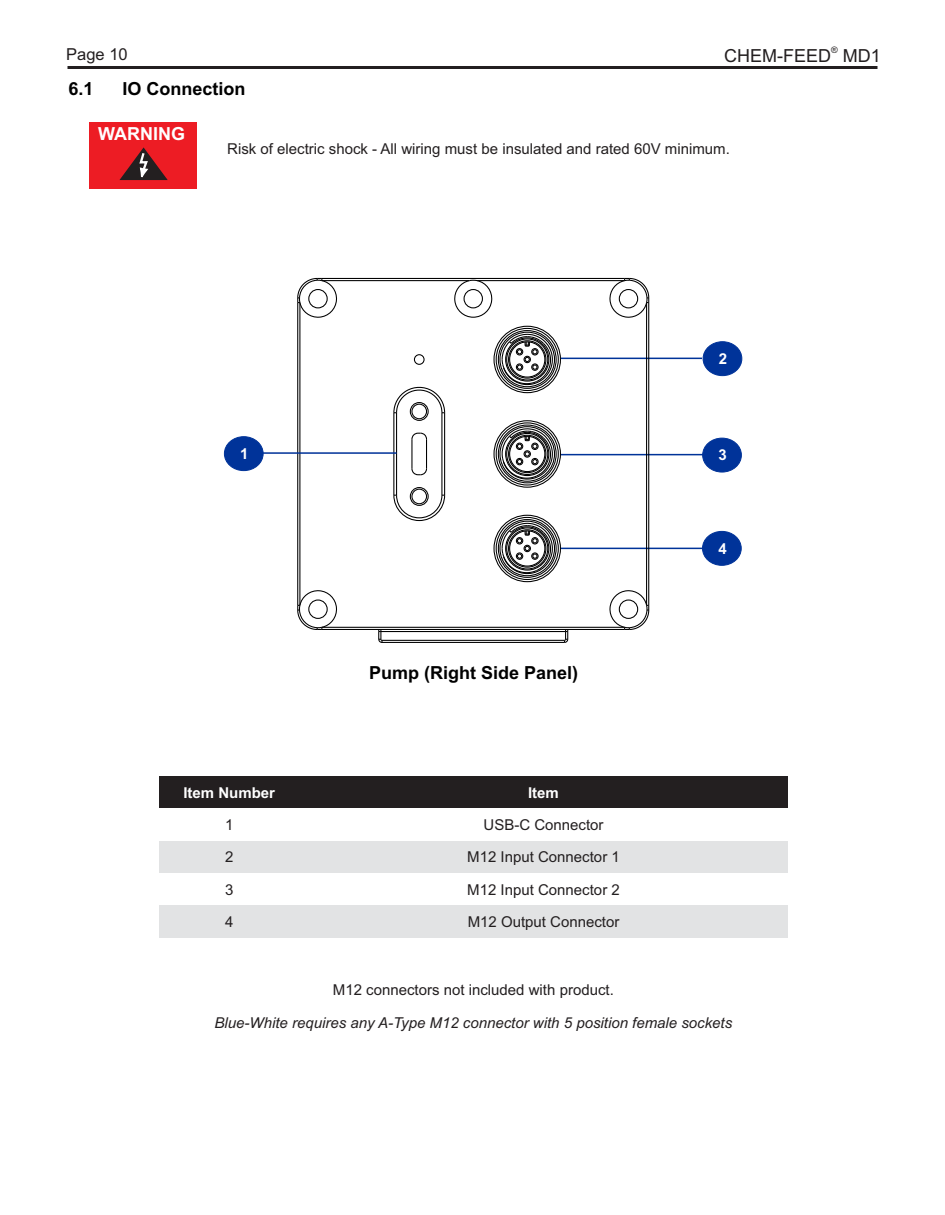
<style>
.page{position:relative;width:945px;height:1215px;background:#fff}
.page>*{position:absolute;margin:0;border:0;box-sizing:border-box;transform-origin:0 0}
.t1{font:700 18px "Arial";color:#000}
.t2{font:18px "Arial";color:#231f20}
.t3{font:700 18px "Arial";color:#fff}
.t4{font:16.5px "Arial";color:#231f20}
.t5{font:15px "Arial";color:#231f20}
.t6{font:italic 15px "Arial";color:#231f20}
.t7{font:700 15px "Arial";color:#fff}
.t8{font:9px "Arial";color:#231f20}
</style>
<div class="page">
<hr style="left:68px;top:66px;width:810px;height:3px;background:#231f20">
<div style="left:159px;top:776px;width:140px;height:33px;background:#231f20"></div>
<div style="left:299px;top:776px;width:489px;height:33px;background:#231f20"></div>
<div style="left:159px;top:841px;width:140px;height:32px;background:#e2e3e4"></div>
<div style="left:299px;top:841px;width:489px;height:32px;background:#e2e3e4"></div>
<div style="left:159px;top:906px;width:140px;height:32px;background:#e2e3e4"></div>
<div style="left:299px;top:906px;width:489px;height:32px;background:#e2e3e4"></div>
<hr style="left:561px;top:358px;width:141px;height:1px;background:#039">
<div style="left:703px;top:342px;width:39px;height:34px;background:#039;border:1px solid #039;border-radius:50%"></div>
<hr style="left:560px;top:548px;width:143px;height:1px;background:#039">
<hr style="left:560px;top:454px;width:144px;height:1px;background:#039">
<div style="left:702px;top:531px;width:39px;height:34px;background:#039;border:1px solid #039;border-radius:50%"></div>
<div style="left:703px;top:438px;width:39px;height:34px;background:#039;border:1px solid #039;border-radius:50%"></div>
<div style="left:90px;top:123px;width:107px;height:66px;background:#ed1c24"></div>
<svg style="left:119px;top:147px;width:49px;height:34px"></svg>
<div style="left:499px;top:426px;width:56px;height:56px;border:1px solid #000;border-radius:50%"></div>
<div style="left:496px;top:517px;width:63px;height:63px;border:1px solid #000;border-radius:50%"></div>
<div style="left:498px;top:519px;width:59px;height:59px;border:1px solid #000;border-radius:50%"></div>
<div style="left:496px;top:422px;width:63px;height:64px;border:1px solid #000;border-radius:50%"></div>
<div style="left:498px;top:425px;width:59px;height:58px;border:1px solid #000;border-radius:50%"></div>
<div style="left:498px;top:330px;width:59px;height:59px;border:1px solid #000;border-radius:50%"></div>
<svg style="left:501px;top:428px;width:53px;height:52px"></svg>
<svg style="left:501px;top:333px;width:53px;height:53px"></svg>
<svg style="left:501px;top:522px;width:53px;height:53px"></svg>
<div style="left:496px;top:328px;width:63px;height:63px;border:1px solid #000;border-radius:50%"></div>
<div style="left:494px;top:420px;width:67px;height:68px;border:1px solid #000;border-radius:50%"></div>
<div style="left:494px;top:326px;width:67px;height:67px;border:1px solid #000;border-radius:50%"></div>
<div style="left:494px;top:515px;width:67px;height:67px;border:1px solid #000;border-radius:50%"></div>
<hr style="left:322px;top:627px;width:303px;height:1px;background:#000">
<hr style="left:322px;top:629px;width:303px;height:1px;background:#000">
<hr style="left:441px;top:413px;width:1px;height:82px;background:#000">
<hr style="left:444px;top:413px;width:1px;height:82px;background:#000">
<hr style="left:297px;top:303px;width:1px;height:302px;background:#000">
<hr style="left:299px;top:303px;width:1px;height:302px;background:#000">
<svg style="left:393px;top:494px;width:53px;height:28px"></svg>
<hr style="left:396px;top:413px;width:1px;height:82px;background:#000">
<hr style="left:393px;top:413px;width:1px;height:82px;background:#000">
<hr style="left:322px;top:280px;width:147px;height:1px;background:#000">
<hr style="left:322px;top:278px;width:303px;height:1px;background:#000">
<hr style="left:477px;top:280px;width:148px;height:1px;background:#000">
<svg style="left:454px;top:279px;width:40px;height:39px"></svg>
<div style="left:464px;top:289px;width:19px;height:19px;border:1px solid #000;border-radius:50%"></div>
<svg style="left:608px;top:590px;width:42px;height:40px"></svg>
<svg style="left:393px;top:386px;width:53px;height:28px"></svg>
<svg style="left:297px;top:589px;width:40px;height:41px"></svg>
<div style="left:308px;top:600px;width:20px;height:19px;border:1px solid #000;border-radius:50%"></div>
<svg style="left:609px;top:277px;width:41px;height:42px"></svg>
<svg style="left:297px;top:277px;width:41px;height:41px"></svg>
<div style="left:308px;top:289px;width:20px;height:19px;border:1px solid #000;border-radius:50%"></div>
<hr style="left:646px;top:303px;width:1px;height:302px;background:#000">
<hr style="left:648px;top:303px;width:1px;height:302px;background:#000">
<div style="left:414px;top:354px;width:11px;height:11px;border:1px solid #000;border-radius:50%"></div>
<div style="left:411px;top:404px;width:16px;height:15px;border:1px solid #000;border-radius:50%"></div>
<div style="left:410px;top:402px;width:19px;height:19px;border:1px solid #000;border-radius:50%"></div>
<div style="left:411px;top:489px;width:16px;height:15px;border:1px solid #000;border-radius:50%"></div>
<div style="left:410px;top:487px;width:19px;height:19px;border:1px solid #000;border-radius:50%"></div>
<hr style="left:426px;top:439px;width:1px;height:30px;background:#000">
<svg style="left:411px;top:468px;width:17px;height:8px"></svg>
<hr style="left:411px;top:439px;width:1px;height:30px;background:#000">
<svg style="left:411px;top:432px;width:17px;height:8px"></svg>
<hr style="left:381px;top:631px;width:185px;height:1px;background:#000">
<hr style="left:382px;top:640px;width:183px;height:1px;background:#000">
<svg style="left:563px;top:630px;width:6px;height:13px"></svg>
<svg style="left:378px;top:630px;width:5px;height:13px"></svg>
<hr style="left:382px;top:642px;width:183px;height:1px;background:#000">
<hr style="left:260px;top:452px;width:137px;height:2px;background:#039">
<div style="left:224px;top:437px;width:39px;height:34px;background:#039;border:1px solid #039;border-radius:50%"></div>
<p class="t4" style="left:66px;top:48px;width:63px">Page 10</p>
<p class="t1" style="left:69px;top:82px;width:27px">6.1</p>
<p class="t1" style="left:123px;top:82px;width:125px">IO Connection</p>
<p class="t3" style="left:98px;top:127px;width:88px">WARNING</p>
<p class="t8" style="left:831px;top:46px;width:8px">®</p>
<p class="t2" style="left:724px;top:49px;width:158px">CHEM-FEED MD1</p>
<p class="t5" style="left:227px;top:143px;width:504px">Risk of electric shock - All wiring must be insulated and rated 60V minimum.</p>
<p class="t7" style="left:240px;top:448px;width:10px">1</p>
<p class="t1" style="left:369px;top:665px;width:211px">Pump (Right Side Panel)</p>
<p class="t7" style="left:183px;top:787px;width:93px">Item Number</p>
<p class="t7" style="left:528px;top:787px;width:32px">Item</p>
<p class="t5" style="left:225px;top:819px;width:10px">1</p>
<p class="t5" style="left:484px;top:819px;width:122px">USB-C Connector</p>
<p class="t5" style="left:225px;top:851px;width:10px">2</p>
<p class="t5" style="left:467px;top:851px;width:154px">M12 Input Connector 1</p>
<p class="t5" style="left:225px;top:884px;width:10px">3</p>
<p class="t5" style="left:467px;top:884px;width:154px">M12 Input Connector 2</p>
<p class="t5" style="left:225px;top:916px;width:10px">4</p>
<p class="t5" style="left:468px;top:916px;width:153px">M12 Output Connector</p>
<p class="t7" style="left:719px;top:353px;width:10px">2</p>
<p class="t7" style="left:718px;top:450px;width:10px">3</p>
<p class="t7" style="left:718px;top:543px;width:10px">4</p>
<p class="t5" style="left:333px;top:984px;width:282px">M12 connectors not included with product.</p>
<p class="t6" style="left:215px;top:1018px;width:519px">Blue-White requires any A-Type M12 connector with 5 position female sockets</p>
</div>
